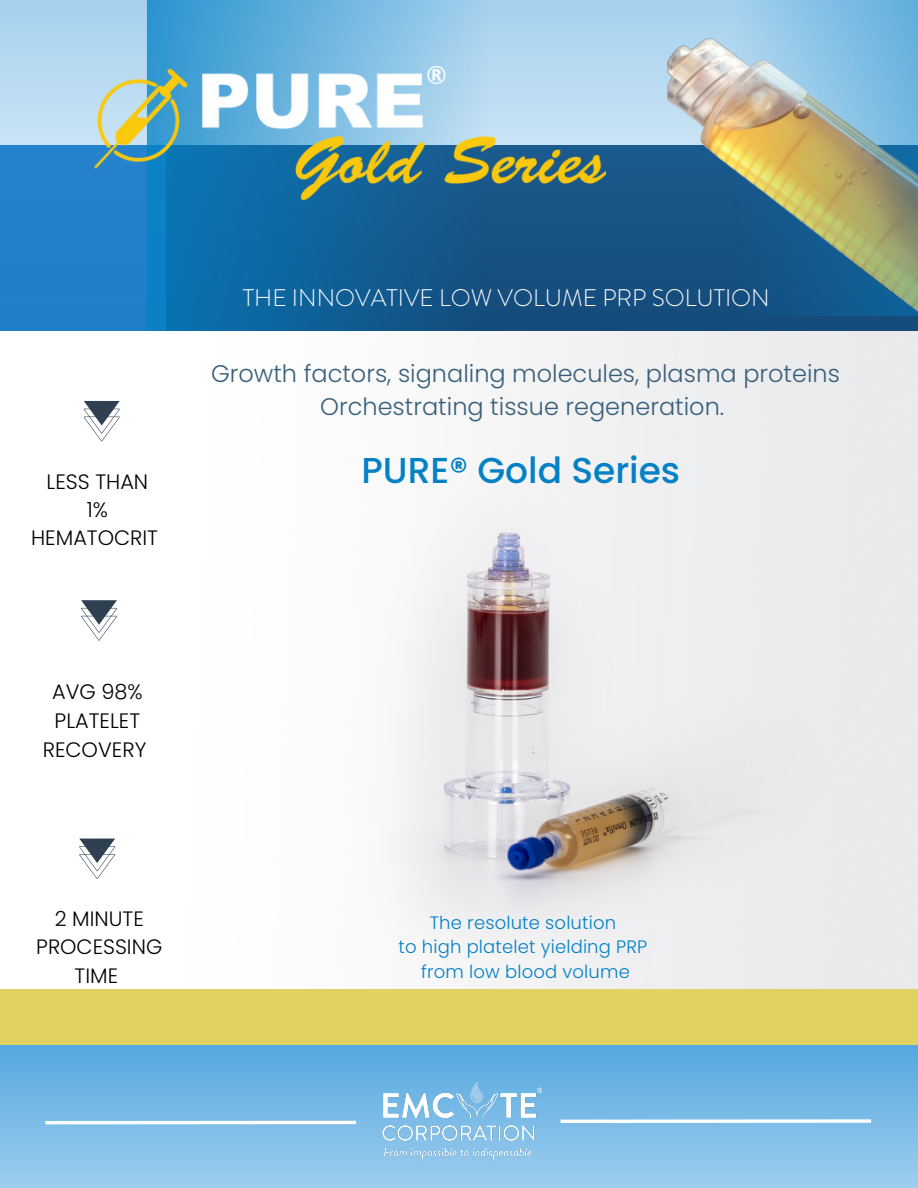
<style>
.page{position:relative;width:918px;height:1188px;background:#fff}
.page>*{position:absolute;margin:0;border:0;box-sizing:border-box;transform-origin:0 0}
.t1{font:500 36px "Poppins";color:#0481c5}
.t2{font:300 24px/32.7px "Poppins";color:#385f7a;text-align:center}
.t3{font:300 24px "Brandon Grotesque";color:#fdfbff}
.t4{font:300 20.85px/28.7px "Poppins";color:#000;text-align:center}
.t5{font:300 18px/24.8px "Poppins";letter-spacing:.01em;color:#0481c5;text-align:center}
</style>
<div class="page">
<svg style="left:0;top:0;width:667px;height:331px;background:#568db9"></svg>
<img style="left:667px;top:0;width:251px;height:331px">
<img style="left:79px;top:331px;width:839px;height:658px">
<svg style="left:79px;top:839px;width:36px;height:40px"></svg>
<svg style="left:81px;top:600px;width:36px;height:41px"></svg>
<svg style="left:84px;top:401px;width:36px;height:40px"></svg>
<svg style="left:45px;top:0;width:445px;height:331px;background:#2f80b6"></svg>
<img style="left:732px;top:0;width:186px;height:316px">
<img style="left:42px;top:38px;width:564px;height:198px">
<svg style="left:0;top:1045px;width:918px;height:143px;background:#79bae6"></svg>
<div style="left:0;top:989px;width:918px;height:56px;background:#e0d261"></div>
<img style="left:380px;top:1081px;width:162px;height:80px">
<hr style="left:45px;top:1121px;width:311px;height:3px;background:#fff">
<svg style="left:561px;top:1119px;width:310px;height:4px"></svg>
<p class="t4" style="left:31px;top:467px;width:128px;line-height:28.2px">LESS THAN<br>1%<br>HEMATOCRIT</p>
<p class="t3" style="left:243px;top:281px;width:528px">THE INNOVATIVE LOW VOLUME PRP SOLUTION</p>
<p class="t2" style="left:211px;top:357px;width:630px">Growth factors, signaling molecules, plasma proteins<br>Orchestrating tissue regeneration.</p>
<h1 class="t1" style="left:362px;top:446px;width:320px">PURE® Gold Series</h1>
<p class="t4" style="left:43px;top:677px;width:105px;line-height:29.2px">AVG 98%<br>PLATELET<br>RECOVERY</p>
<p class="t4" style="left:36px;top:904px;width:127px">2 MINUTE<br>PROCESSING<br>TIME</p>
<p class="t5" style="left:398px;top:910px;width:250px">The resolute solution<br>to high platelet yielding PRP from low blood volume</p>
</div>
